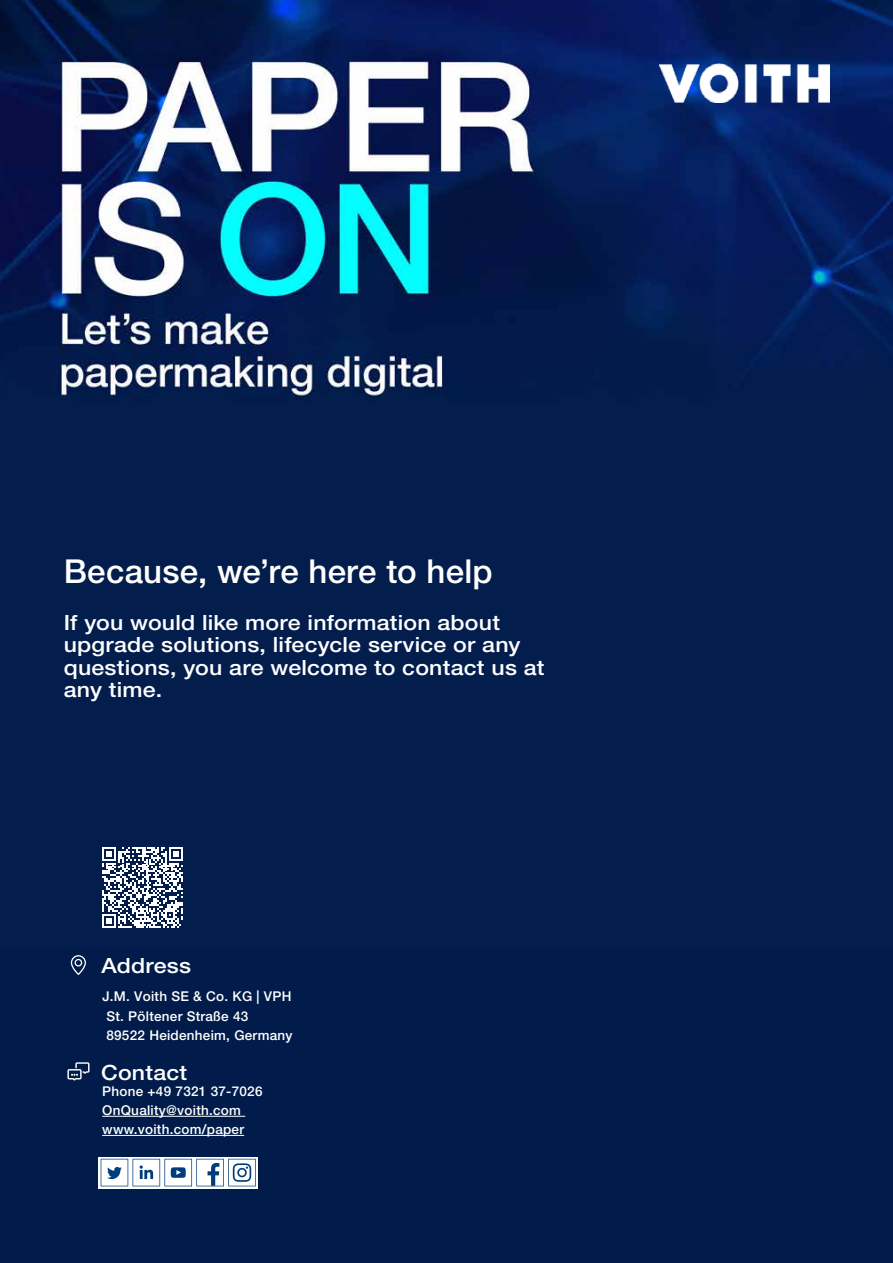
<style>
.page{position:relative;width:893px;height:1263px;background:#fff}
.page>*{position:absolute;margin:0;border:0;box-sizing:border-box;transform-origin:0 0}
.t1{font:500 33px "Helvetica Neue LT Pro";letter-spacing:.01em;color:#fff}
.t2{font:500 21px/22.5px "Helvetica Neue LT Pro";letter-spacing:.01em;color:#fff;scale:1.1 1}
.t3{font:500 13.5px/19.2px "Helvetica Neue LT Pro";letter-spacing:.02em;color:#fff}
</style>
<div class="page">
<div style="left:0;top:944px;width:893px;height:319px;background:#011c4a"></div>
<img style="left:0;top:0;width:893px;height:944px">
<svg style="left:70px;top:955px;width:16px;height:20px"></svg>
<hr style="left:102px;top:1116px;width:143px;height:1px;background:#fff">
<hr style="left:102px;top:1135px;width:142px;height:1px;background:#fff">
<svg style="left:99px;top:1157px;width:159px;height:31px"></svg>
<svg style="left:101px;top:1159px;width:155px;height:27px"></svg>
<svg style="left:67px;top:1062px;width:23px;height:19px"></svg>
<svg style="left:102px;top:847px;width:81px;height:81px"></svg>
<h1 class="t1" style="left:64px;top:552px;width:430px">Because, we’re here to help</h1>
<p class="t2" style="left:64px;top:611px;width:439px">If you would like more information about upgrade solutions, lifecycle service or any questions, you are welcome to contact us at any time.</p>
<p class="t2" style="left:101px;top:954px;width:83px">Address</p>
<p class="t3" style="left:102px;top:987px;width:192px">J.M. Voith SE &amp; Co. KG | VPH<br>St. Pöltener Straße 43<br>89522 Heidenheim, Germany</p>
<p class="t2" style="left:101px;top:1061px;width:80px">Contact</p>
<p class="t3" style="left:102px;top:1081px;width:162px">Phone +49 7321 37-7026<br>OnQuality@voith.com www.voith.com/paper</p>
</div>
